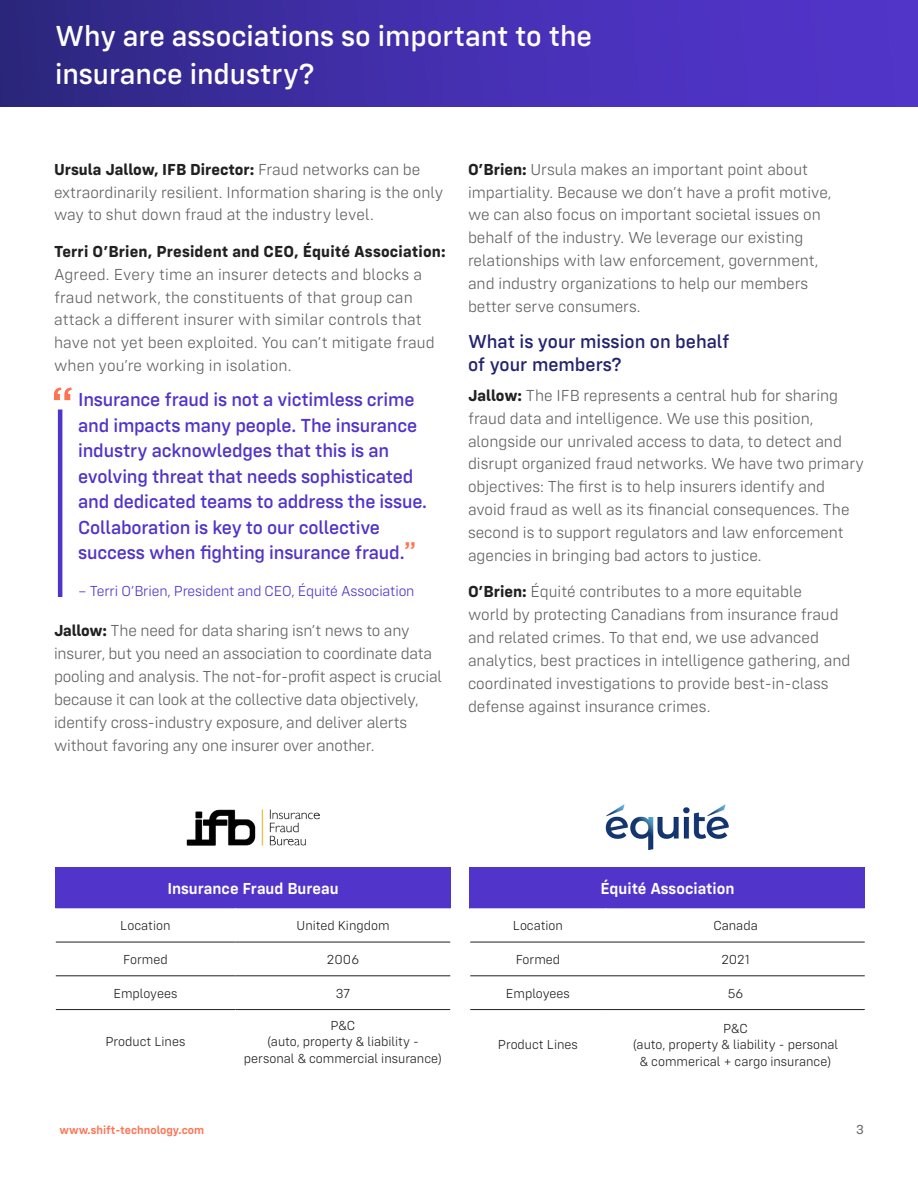
<style>
.page{position:relative;width:918px;height:1188px;background:#fff}
.page>*{position:absolute;margin:0;border:0;box-sizing:border-box;transform-origin:0 0}
.t1{font:500 30px/37.5px "Config Rounded";color:#fff}
.t2{font:500 19.5px/25.5px "Config Rounded";letter-spacing:-.01em;color:#5134c9}
.t3{font:500 19.5px/22.8px "Config Rounded";color:#24246e}
.t4{font:300 16.5px/22.8px "Config Rounded";color:#616161}
.t5{font:700 16.5px "Config Rounded";letter-spacing:.01em;color:#212121}
.t6{font:600 16.5px "Config Rounded";color:#fff}
.t7{font:300 15px "Config Rounded";letter-spacing:-.01em;color:#5134c9}
.t8{font:300 13.5px/16.5px "Config Rounded";color:#212121;text-align:center}
.t9{font:13.5px "Config Rounded";color:#686463}
.t10{font:600 12px "Config Rounded";color:#ff7353}
.s1{font-weight:700;color:#212121}
.s2{font-family:"Gotham";font-size:24px;color:#ff7353}
</style>
<div class="page">
<div style="left:0;top:0;width:918px;height:107px;background:linear-gradient(to right,#2f2884,#5636d3)"></div>
<hr style="left:58px;top:409px;width:4px;height:188px;background:#5134c9">
<svg style="left:54px;top:387px;width:18px;height:13px"></svg>
<div style="left:55px;top:867px;width:396px;height:41px;background:#5134c9"></div>
<svg style="left:56px;top:908px;width:394px;height:103px"></svg>
<hr style="left:235px;top:908px;width:1px;height:34px;background:#fff">
<hr style="left:235px;top:942px;width:1px;height:33px;background:#fff">
<hr style="left:235px;top:976px;width:1px;height:33px;background:#fff">
<hr style="left:56px;top:942px;width:179px;height:1px;background:#212121">
<hr style="left:235px;top:942px;width:215px;height:1px;background:#212121">
<hr style="left:56px;top:975px;width:179px;height:1px;background:#212121">
<hr style="left:235px;top:975px;width:215px;height:1px;background:#212121">
<hr style="left:56px;top:1009px;width:179px;height:1px;background:#212121">
<hr style="left:235px;top:1009px;width:215px;height:1px;background:#212121">
<hr style="left:235px;top:1010px;width:1px;height:62px;background:#fff">
<div style="left:470px;top:867px;width:395px;height:41px;background:#5134c9"></div>
<svg style="left:470px;top:908px;width:395px;height:103px"></svg>
<hr style="left:606px;top:908px;width:1px;height:34px;background:#fff">
<hr style="left:606px;top:942px;width:1px;height:33px;background:#fff">
<hr style="left:606px;top:976px;width:1px;height:33px;background:#fff">
<hr style="left:606px;top:1010px;width:1px;height:68px;background:#fff">
<hr style="left:470px;top:942px;width:136px;height:1px;background:#212121">
<hr style="left:606px;top:942px;width:259px;height:1px;background:#212121">
<hr style="left:470px;top:975px;width:136px;height:1px;background:#212121">
<hr style="left:606px;top:975px;width:259px;height:1px;background:#212121">
<hr style="left:470px;top:1009px;width:136px;height:1px;background:#212121">
<hr style="left:606px;top:1009px;width:259px;height:1px;background:#212121">
<img style="left:186px;top:809px;width:134px;height:37px">
<img style="left:605px;top:804px;width:124px;height:47px">
<h1 class="t1" style="left:55px;top:17px;width:539px">Why are associations so important to the insurance industry?</h1>
<p class="t4" style="left:54px;top:158px;width:391px"><span class="s1">Ursula Jallow, IFB Director:</span> Fraud networks can be extraordinarily resilient. Information sharing is the only way to shut down fraud at the industry level.</p>
<p class="t5" style="left:54px;top:241px;width:393px">Terri O’Brien, President and CEO, Équité Association:</p>
<p class="t4" style="left:54px;top:263px;width:382px">Agreed. Every time an insurer detects and blocks a fraud network, the constituents of that group can attack a different insurer with similar controls that have not yet been exploited. You can’t mitigate fraud when you’re working in isolation.</p>
<p class="t2" style="left:78px;top:387px;width:351px">Insurance fraud is not a victimless crime and impacts many people. The insurance industry acknowledges that this is an evolving threat that needs sophisticated and dedicated teams to address the issue.<br>Collaboration is key to our collective success when fighting insurance fraud.<span class="s2">”</span></p>
<p class="t7" style="left:78px;top:583px;width:338px">– Terri O’Brien, President and CEO, Équité Association</p>
<p class="t4" style="left:54px;top:619px;width:390px"><span class="s1">Jallow:</span> The need for data sharing isn’t news to any insurer, but you need an association to coordinate data pooling and analysis. The not-for-profit aspect is crucial because it can look at the collective data objectively, identify cross-industry exposure, and deliver alerts without favoring any one insurer over another.</p>
<p class="t4" style="left:468px;top:158px;width:365px"><span class="s1">O’Brien:</span> Ursula makes an important point about impartiality. Because we don’t have a profit motive, we can also focus on important societal issues on behalf of the industry. We leverage our existing relationships with law enforcement, government, and industry organizations to help our members better serve consumers.</p>
<p class="t3" style="left:468px;top:330px;width:263px">What is your mission on behalf of your members?</p>
<p class="t4" style="left:468px;top:384px;width:397px"><span class="s1">Jallow:</span> The IFB represents a central hub for sharing fraud data and intelligence. We use this position, alongside our unrivaled access to data, to detect and disrupt organized fraud networks. We have two primary objectives: The first is to help insurers identify and avoid fraud as well as its financial consequences. The second is to support regulators and law enforcement agencies in bringing bad actors to justice.</p>
<p class="t4" style="left:468px;top:580px;width:384px"><span class="s1">O’Brien:</span> Équité contributes to a more equitable<br>world by protecting Canadians from insurance fraud and related crimes. To that end, we use advanced analytics, best practices in intelligence gathering, and coordinated investigations to provide best-in-class defense against insurance crimes.</p>
<p class="t6" style="left:167px;top:879px;width:173px">Insurance Fraud Bureau</p>
<p class="t8" style="left:120px;top:918px;width:52px">Location</p>
<p class="t8" style="left:297px;top:918px;width:94px">United Kingdom</p>
<p class="t8" style="left:123px;top:951px;width:46px">Formed</p>
<p class="t8" style="left:327px;top:951px;width:34px">2006</p>
<p class="t8" style="left:113px;top:985px;width:65px">Employees</p>
<p class="t8" style="left:336px;top:985px;width:16px">37</p>
<p class="t8" style="left:105px;top:1033px;width:82px">Product Lines</p>
<p class="t8" style="left:244px;top:1017px;width:200px">P&amp;C<br>(auto, property &amp; liability - personal &amp; commercial insurance)</p>
<p class="t6" style="left:600px;top:879px;width:136px">Équité Association</p>
<p class="t8" style="left:513px;top:918px;width:52px">Location</p>
<p class="t8" style="left:713px;top:918px;width:46px">Canada</p>
<p class="t8" style="left:516px;top:951px;width:46px">Formed</p>
<p class="t8" style="left:721px;top:951px;width:30px">2021</p>
<p class="t8" style="left:506px;top:985px;width:65px">Employees</p>
<p class="t8" style="left:728px;top:985px;width:17px">56</p>
<p class="t8" style="left:498px;top:1036px;width:82px">Product Lines</p>
<p class="t8" style="left:633px;top:1020px;width:207px">P&amp;C<br>(auto, property &amp; liability - personal &amp; commerical + cargo insurance)</p>
<p class="t10" style="left:59px;top:1123px;width:146px">www.shift-technology.com</p>
<p class="t9" style="left:856px;top:1121px;width:9px">3</p>
</div>
